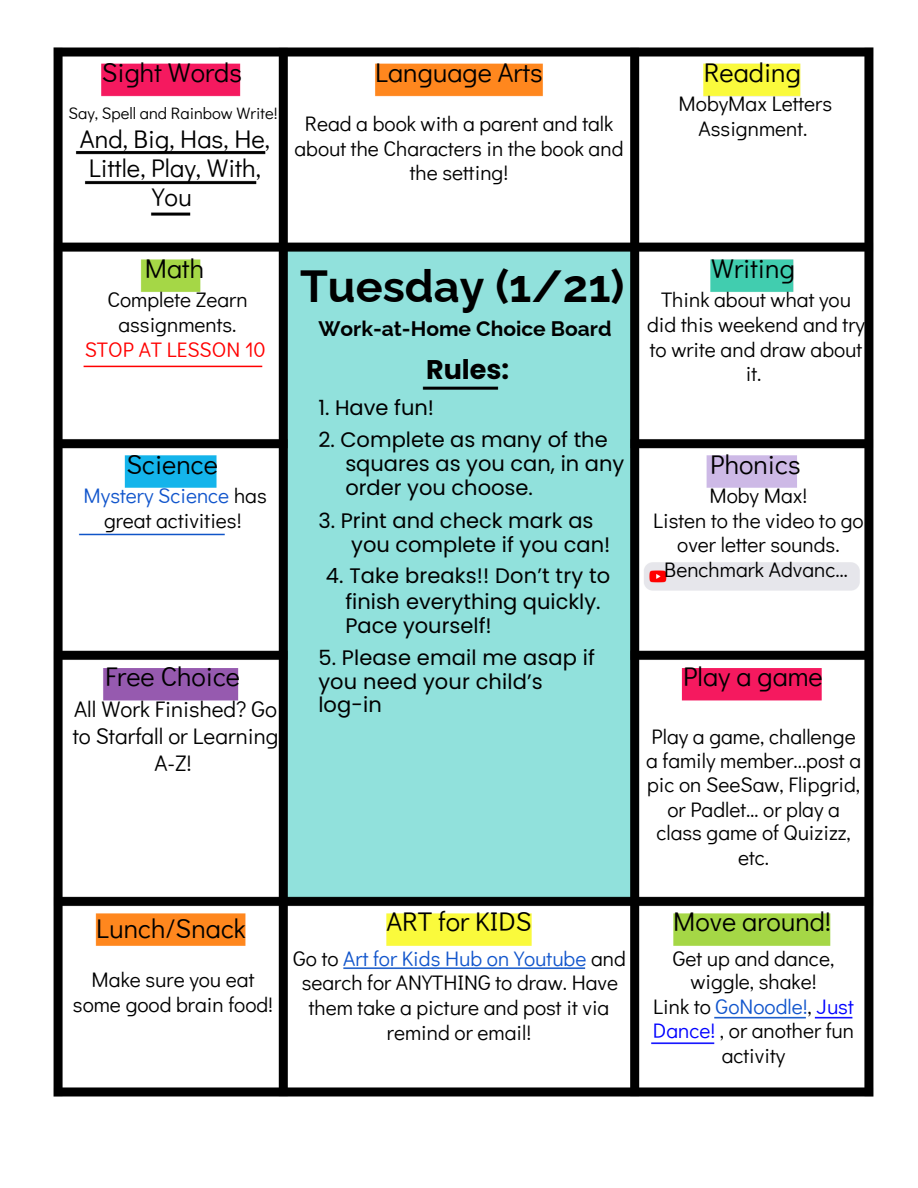
<style>
.page{position:relative;width:918px;height:1188px;background:#fff}
.page>*{position:absolute;margin:0;border:0;box-sizing:border-box;transform-origin:0 0}
.t1{font:700 45px "Raleway";color:#000}
.t2{font:27px "Didact Gothic";color:#000}
.t3{font:700 27px "Poppins";color:#000}
.t4{font:25.5px/29.2px "Didact Gothic";color:#000;text-align:center}
.t5{font:22.5px/27px "Didact Gothic";color:#000;text-align:center}
.t6{font:21px/24.8px "Didact Gothic";color:#000;text-align:center}
.t7{font:21px/23.7px "Poppins";color:#000}
.t8{font:21px "Didact Gothic";color:#15c}
.t9{font:700 21px "Raleway";color:#000}
.t10{font:16.5px "Didact Gothic";color:#000}
.s1{color:#f00}
.s2{color:#15c}
.s3{color:#000}
.s4{color:#00f}
</style>
<div class="page">
<img style="left:53px;top:47px;width:821px;height:1050px">
<p class="t2" style="left:102px;top:53px;width:142px">Sight Words</p>
<p class="t10" style="left:69px;top:101px;width:210px">Say, Spell and Rainbow Write!</p>
<p class="t4" style="left:80px;top:123px;width:192px">And, Big, Has, He,<br>Little, Play, With,<br>You</p>
<p class="t2" style="left:375px;top:54px;width:169px">Language Arts</p>
<p class="t6" style="left:305px;top:110px;width:310px">Read a book with a parent and talk</p>
<h1 class="t6" style="left:295px;top:135px;width:330px">about the Characters in the book and</h1>
<p class="t6" style="left:410px;top:160px;width:100px">the setting!</p>
<p class="t2" style="left:145px;top:250px;width:61px">Math</p>
<p class="t6" style="left:85px;top:287px;width:182px">Complete Zearn assignments.<br><span class="s1">STOP AT LESSON 10</span></p>
<h1 class="t2" style="left:126px;top:445px;width:93px">Science</h1>
<h1 class="t6" style="left:84px;top:482px;width:185px"><span class="s2">Mystery Science</span> has great activities!</h1>
<p class="t2" style="left:105px;top:658px;width:137px">Free Choice</p>
<p class="t5" style="left:73px;top:694px;width:207px">All Work Finished? Go to Starfall or Learning<br>A-Z!</p>
<p class="t1" style="left:300px;top:260px;width:326px">Tuesday (1/21)</p>
<p class="t9" style="left:318px;top:316px;width:295px">Work-at-Home Choice Board</p>
<p class="t3" style="left:426px;top:350px;width:85px">Rules:</p>
<p class="t7" style="left:318px;top:396px;width:117px">1. Have fun!</p>
<p class="t7" style="left:318px;top:427px;width:291px">2. Complete as many of the</p>
<p class="t7" style="left:345px;top:452px;width:280px">squares as you can, in any</p>
<p class="t7" style="left:345px;top:476px;width:189px">order you choose.</p>
<h1 class="t7" style="left:318px;top:508px;width:277px">3. Print and check mark as</h1>
<p class="t7" style="left:351px;top:533px;width:261px">you complete if you can!</p>
<p class="t7" style="left:326px;top:564px;width:286px">4. Take breaks!! Don’t try to</p>
<p class="t7" style="left:345px;top:590px;width:257px">finish everything quickly.</p>
<p class="t7" style="left:345px;top:613px;width:148px">Pace yourself!</p>
<p class="t7" style="left:318px;top:646px;width:278px">5. Please email me asap if you need your child’s log-in</p>
<p class="t2" style="left:96px;top:910px;width:151px">Lunch/Snack</p>
<p class="t6" style="left:92px;top:967px;width:164px">Make sure you eat</p>
<p class="t6" style="left:73px;top:991px;width:202px">some good brain food!</p>
<p class="t2" style="left:386px;top:903px;width:147px">ART for KIDS</p>
<p class="t8" style="left:293px;top:944px;width:334px"><span class="s3">Go to</span> Art for Kids Hub on Youtube <span class="s3">and</span></p>
<p class="t6" style="left:302px;top:970px;width:318px">search for ANYTHING to draw. Have</p>
<p class="t6" style="left:309px;top:995px;width:302px">them take a picture and post it via</p>
<p class="t6" style="left:387px;top:1019px;width:146px">remind or email!</p>
<p class="t2" style="left:704px;top:54px;width:99px">Reading</p>
<p class="t6" style="left:679px;top:91px;width:155px">MobyMax Letters<br>Assignment.</p>
<p class="t2" style="left:711px;top:250px;width:85px">Writing</p>
<p class="t6" style="left:647px;top:287px;width:219px">Think about what you did this weekend and try to write and draw about it.</p>
<h2 class="t2" style="left:710px;top:445px;width:92px">Phonics</h2>
<p class="t6" style="left:653px;top:482px;width:212px">Moby Max!<br>Listen to the video to go over letter sounds.<br>Benchmark Advanc…</p>
<p class="t2" style="left:683px;top:658px;width:141px">Play a game</p>
<p class="t6" style="left:652px;top:723px;width:206px">Play a game, challenge</p>
<p class="t6" style="left:646px;top:748px;width:217px">a family member...post a</p>
<p class="t6" style="left:647px;top:771px;width:215px">pic on SeeSaw, Flipgrid,</p>
<p class="t6" style="left:667px;top:796px;width:174px">or Padlet… or play a</p>
<p class="t6" style="left:656px;top:820px;width:196px">class game of Quizizz,</p>
<p class="t6" style="left:738px;top:845px;width:33px">etc.</p>
<p class="t2" style="left:673px;top:903px;width:160px">Move around!</p>
<p class="t6" style="left:673px;top:945px;width:163px">Get up and dance,</p>
<p class="t6" style="left:690px;top:969px;width:128px">wiggle, shake!</p>
<p class="t8" style="left:653px;top:992px;width:202px"><span class="s3">Link to</span> GoNoodle!<span class="s3">,</span> <span class="s4">Just</span></p>
<p class="t6" style="left:653px;top:1017px;width:203px"><span class="s4">Dance!</span> , or another fun</p>
<h1 class="t6" style="left:722px;top:1042px;width:65px">activity</h1>
</div>
